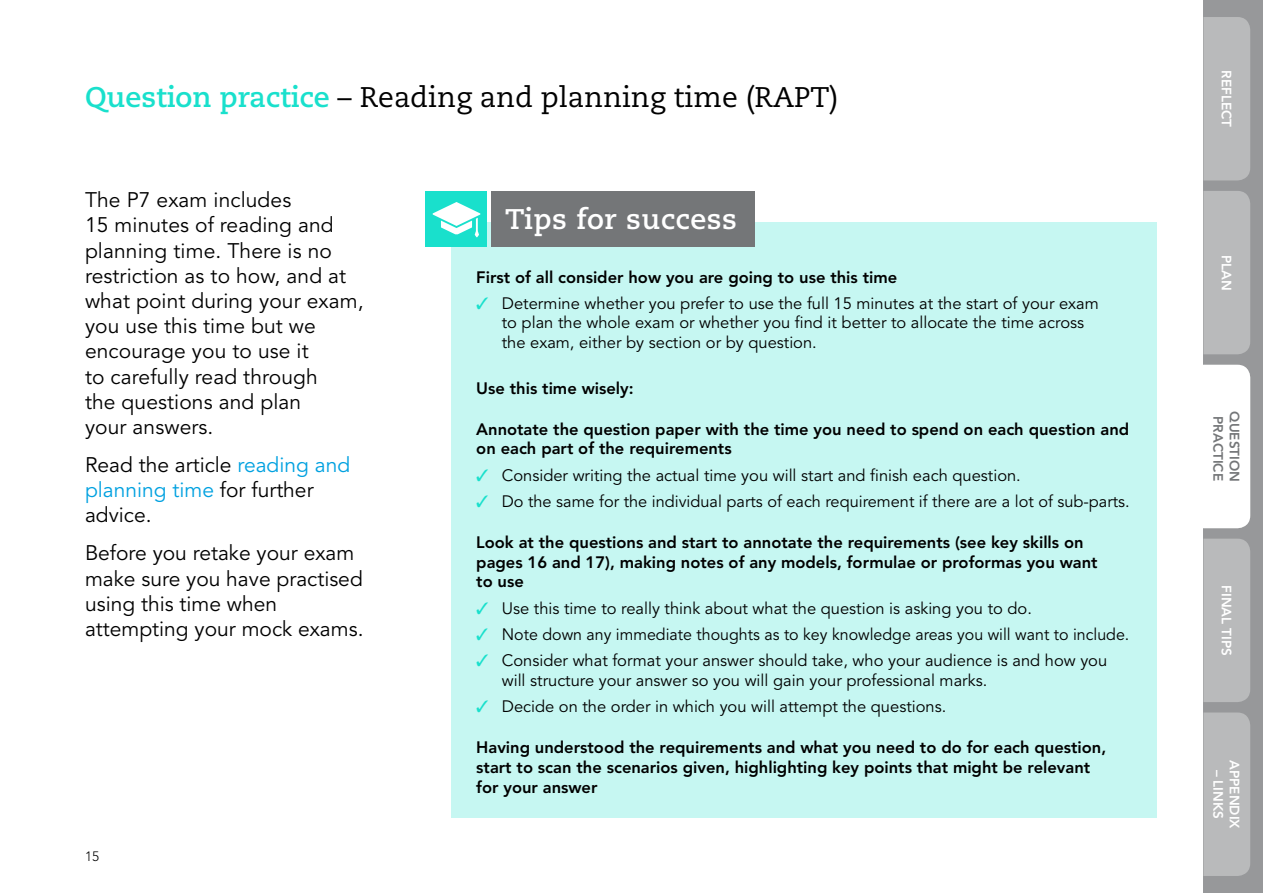
<style>
.page{position:relative;width:1263px;height:893px;background:#fff}
.page>*{position:absolute;margin:0;border:0;box-sizing:border-box;transform-origin:0 0}
.RUNNING_HEADER{font:28.35px "Caecilia";color:#000}
.STUDY_TIPS_HEADER{font:700 28.35px "Caecilia";letter-spacing:.02em;color:#fff}
.STUDY_TIPS_TICK_BULL{font:21px/25.2px "Avenir LT Std";letter-spacing:.005em;color:#000}
.t1{font:16.5px/19.8px "Avenir LT Std";color:#000}
.E_HEAD_-_INSIDE_BOX{font:800 16.5px/19.8px "Avenir LT Std";color:#000}
.t2{font:800 13.5px "Avenir LT Std";color:#fff}
.t3{font:800 13.5px "Avenir LT Std";color:#747678}
.t4{font:300 13.5px "Avenir LT Std";color:#000}
.s1{font-weight:700;color:#19e0cc}
.s2{color:#00a1e0}
.s3{color:#19e0cc}
</style>
<div class="page">
<div style="left:1203px;top:0;width:60px;height:893px;background:#97989a"></div>
<div style="left:1203px;top:17px;width:47px;height:163px;background:#b9babb"></div>
<div style="left:1203px;top:191px;width:47px;height:163px;background:#b9babb"></div>
<div style="left:1203px;top:539px;width:47px;height:163px;background:#b9babb"></div>
<div style="left:1203px;top:712px;width:47px;height:164px;background:#b9babb"></div>
<div style="left:1203px;top:365px;width:47px;height:163px;background:#fff"></div>
<div style="left:451px;top:223px;width:706px;height:595px;background:#c6f7f2"></div>
<div style="left:491px;top:191px;width:264px;height:56px;background:#747678"></div>
<div style="left:425px;top:191px;width:62px;height:56px;background:#19e0cc"></div>
<svg style="left:433px;top:202px;width:47px;height:35px"></svg>
<p class="RUNNING_HEADER" style="left:85px;top:81px;width:755px"><span class="s1">Question practice</span> – Reading and planning time (RAPT)</p>
<p class="STUDY_TIPS_TICK_BULL" style="left:85px;top:188px;width:280px">The P7 exam includes<br>15 minutes of reading and planning time. There is no restriction as to how, and at what point during your exam, you use this time but we encourage you to use it<br>to carefully read through<br>the questions and plan<br>your answers.</p>
<p class="STUDY_TIPS_TICK_BULL" style="left:85px;top:453px;width:267px">Read the article <span class="s2">reading and planning time</span> for further advice.</p>
<p class="STUDY_TIPS_TICK_BULL" style="left:85px;top:541px;width:280px">Before you retake your exam make sure you have practised using this time when attempting your mock exams.</p>
<p class="t4" style="left:85px;top:848px;width:16px">15</p>
<p class="STUDY_TIPS_HEADER" style="left:505px;top:202px;width:233px">Tips for success</p>
<p class="E_HEAD_-_INSIDE_BOX" style="left:476px;top:267px;width:422px">First of all consider how you are going to use this time</p>
<p class="t1" style="left:502px;top:294px;width:598px;text-indent:-26px"><span class="s3">✓</span> Determine whether you prefer to use the full 15 minutes at the start of your exam to plan the whole exam or whether you find it better to allocate the time across the exam, either by section or by question.</p>
<p class="E_HEAD_-_INSIDE_BOX" style="left:476px;top:378px;width:159px">Use this time wisely:</p>
<p class="E_HEAD_-_INSIDE_BOX" style="left:476px;top:419px;width:654px">Annotate the question paper with the time you need to spend on each question and on each part of the requirements</p>
<p class="t1" style="left:476px;top:465px;width:546px"><span class="s3">✓</span> Consider writing the actual time you will start and finish each question.</p>
<p class="t1" style="left:476px;top:492px;width:655px"><span class="s3">✓</span> Do the same for the individual parts of each requirement if there are a lot of sub-parts.</p>
<p class="E_HEAD_-_INSIDE_BOX" style="left:476px;top:532px;width:623px">Look at the questions and start to annotate the requirements (see key skills on pages 16 and 17), making notes of any models, formulae or proformas you want to use</p>
<p class="t1" style="left:476px;top:599px;width:557px"><span class="s3">✓</span> Use this time to really think about what the question is asking you to do.</p>
<p class="t1" style="left:476px;top:625px;width:655px"><span class="s3">✓</span> Note down any immediate thoughts as to key knowledge areas you will want to include.</p>
<p class="t1" style="left:502px;top:651px;width:607px;text-indent:-26px"><span class="s3">✓</span> Consider what format your answer should take, who your audience is and how you will structure your answer so you will gain your professional marks.</p>
<p class="t1" style="left:476px;top:697px;width:472px"><span class="s3">✓</span> Decide on the order in which you will attempt the questions.</p>
<p class="E_HEAD_-_INSIDE_BOX" style="left:476px;top:737px;width:631px">Having understood the requirements and what you need to do for each question, start to scan the scenarios given, highlighting key points that might be relevant for your answer</p>
<p class="t2" style="left:1234px;top:70px;width:58px;rotate:90deg">REFLECT</p>
<p class="t2" style="left:1234px;top:255px;width:37px;rotate:90deg">PLAN</p>
<p class="t3" style="left:1226px;top:416px;width:66px;rotate:90deg">PRACTICE</p>
<p class="t3" style="left:1242px;top:411px;width:72px;rotate:90deg">QUESTION</p>
<p class="t2" style="left:1234px;top:585px;width:72px;rotate:90deg">FINAL TIPS</p>
<p class="t2" style="left:1242px;top:760px;width:70px;rotate:90deg">APPENDIX</p>
<p class="t2" style="left:1226px;top:770px;width:51px;rotate:90deg">– LINKS</p>
</div>
